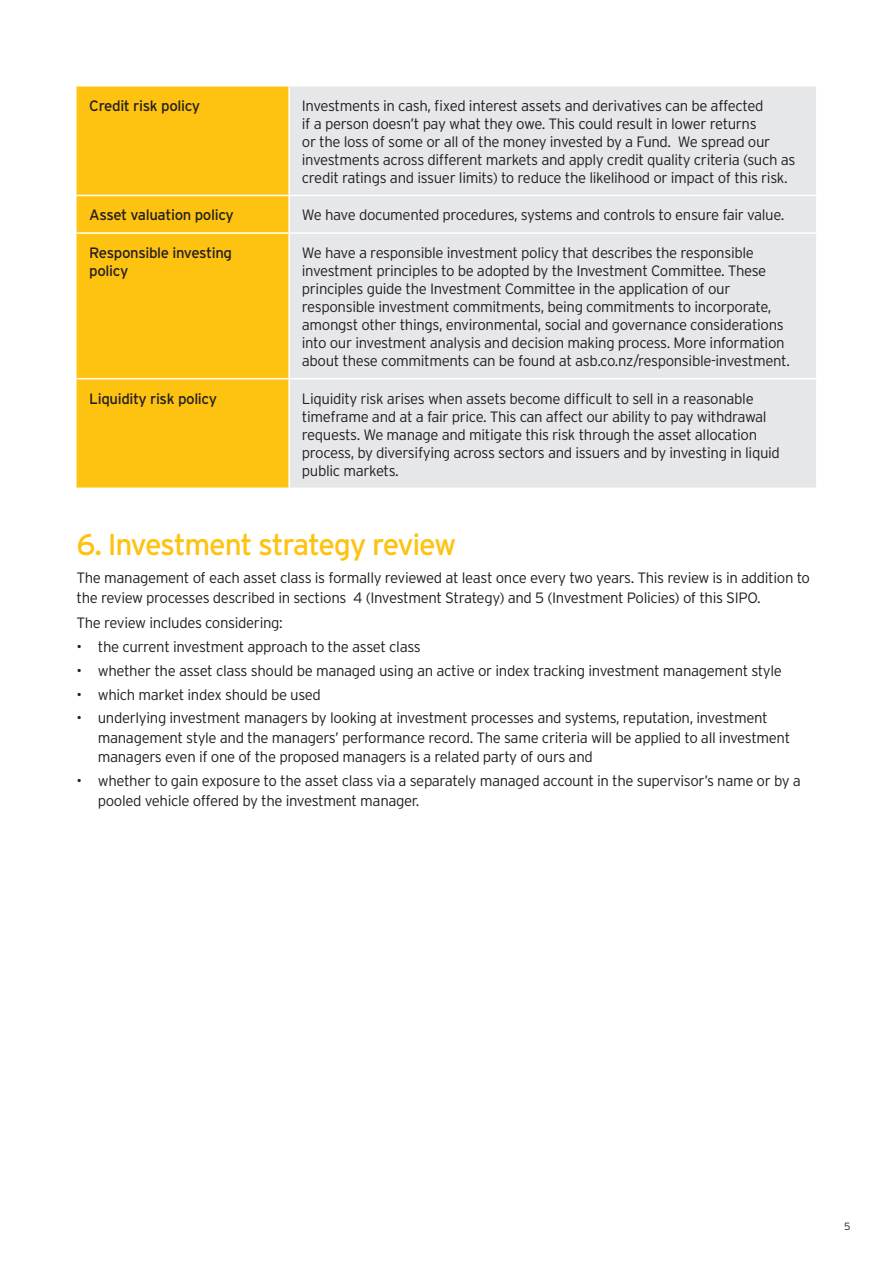
<style>
.page{position:relative;width:893px;height:1263px;background:#fff}
.page>*{position:absolute;margin:0;border:0;box-sizing:border-box;transform-origin:0 0}
.t1{font:30px "Interstate";letter-spacing:-.045em;color:#fec210}
.t2{font:300 15px/18px "Interstate";letter-spacing:-.025em;color:#231f20}
.t3{font:15px/18px "Interstate";letter-spacing:-.025em;color:#231f20}
.t4{font:300 10.5px "Interstate";color:#231f20}
</style>
<div class="page">
<div style="left:77px;top:87px;width:211px;height:401px;background:#fec210"></div>
<div style="left:290px;top:87px;width:526px;height:401px;background:#e6e7e9"></div>
<hr style="left:77px;top:195px;width:212px;height:1px;background:#fff">
<hr style="left:289px;top:195px;width:528px;height:1px;background:#fff">
<hr style="left:77px;top:232px;width:212px;height:2px;background:#fff">
<hr style="left:289px;top:232px;width:528px;height:2px;background:#fff">
<hr style="left:77px;top:378px;width:212px;height:1px;background:#fff">
<hr style="left:289px;top:378px;width:528px;height:1px;background:#fff">
<p class="t3" style="left:89px;top:96px;width:112px">Credit risk policy</p>
<p class="t2" style="left:302px;top:96px;width:495px">Investments in cash, fixed interest assets and derivatives can be affected<br>if a person doesn’t pay what they owe. This could result in lower returns<br>or the loss of some or all of the money invested by a Fund. We spread our investments across different markets and apply credit quality criteria (such as credit ratings and issuer limits) to reduce the likelihood or impact of this risk.</p>
<p class="t3" style="left:89px;top:206px;width:146px">Asset valuation policy</p>
<p class="t2" style="left:302px;top:206px;width:484px">We have documented procedures, systems and controls to ensure fair value.</p>
<p class="t3" style="left:89px;top:243px;width:144px">Responsible investing policy</p>
<p class="t2" style="left:302px;top:243px;width:490px">We have a responsible investment policy that describes the responsible investment principles to be adopted by the Investment Committee. These principles guide the Investment Committee in the application of our responsible investment commitments, being commitments to incorporate, amongst other things, environmental, social and governance considerations into our investment analysis and decision making process. More information about these commitments can be found at asb.co.nz/responsible-investment.</p>
<p class="t3" style="left:89px;top:389px;width:129px">Liquidity risk policy</p>
<p class="t2" style="left:302px;top:389px;width:480px">Liquidity risk arises when assets become difficult to sell in a reasonable timeframe and at a fair price. This can affect our ability to pay withdrawal requests. We manage and mitigate this risk through the asset allocation process, by diversifying across sectors and issuers and by investing in liquid public markets.</p>
<h1 class="t1" style="left:77px;top:528px;width:381px">6. Investment strategy review</h1>
<p class="t2" style="left:77px;top:568px;width:735px;line-height:19.5px">The management of each asset class is formally reviewed at least once every two years. This review is in addition to the review processes described in sections 4 (Investment Strategy) and 5 (Investment Policies) of this SIPO.</p>
<p class="t2" style="left:77px;top:614px;width:208px">The review includes considering:</p>
<p class="t2" style="left:77px;top:638px;width:346px">• the current investment approach to the asset class</p>
<p class="t2" style="left:77px;top:661px;width:707px">• whether the asset class should be managed using an active or index tracking investment management style</p>
<p class="t2" style="left:77px;top:685px;width:246px">• which market index should be used</p>
<p class="t2" style="left:98px;top:708px;width:694px;line-height:19.5px;text-indent:-21px">• underlying investment managers by looking at investment processes and systems, reputation, investment management style and the managers’ performance record. The same criteria will be applied to all investment managers even if one of the proposed managers is a related party of ours and</p>
<p class="t2" style="left:98px;top:771px;width:705px;line-height:19.5px;text-indent:-21px">• whether to gain exposure to the asset class via a separately managed account in the supervisor’s name or by a pooled vehicle offered by the investment manager.</p>
<p class="t4" style="left:844px;top:1220px;width:8px">5</p>
</div>
